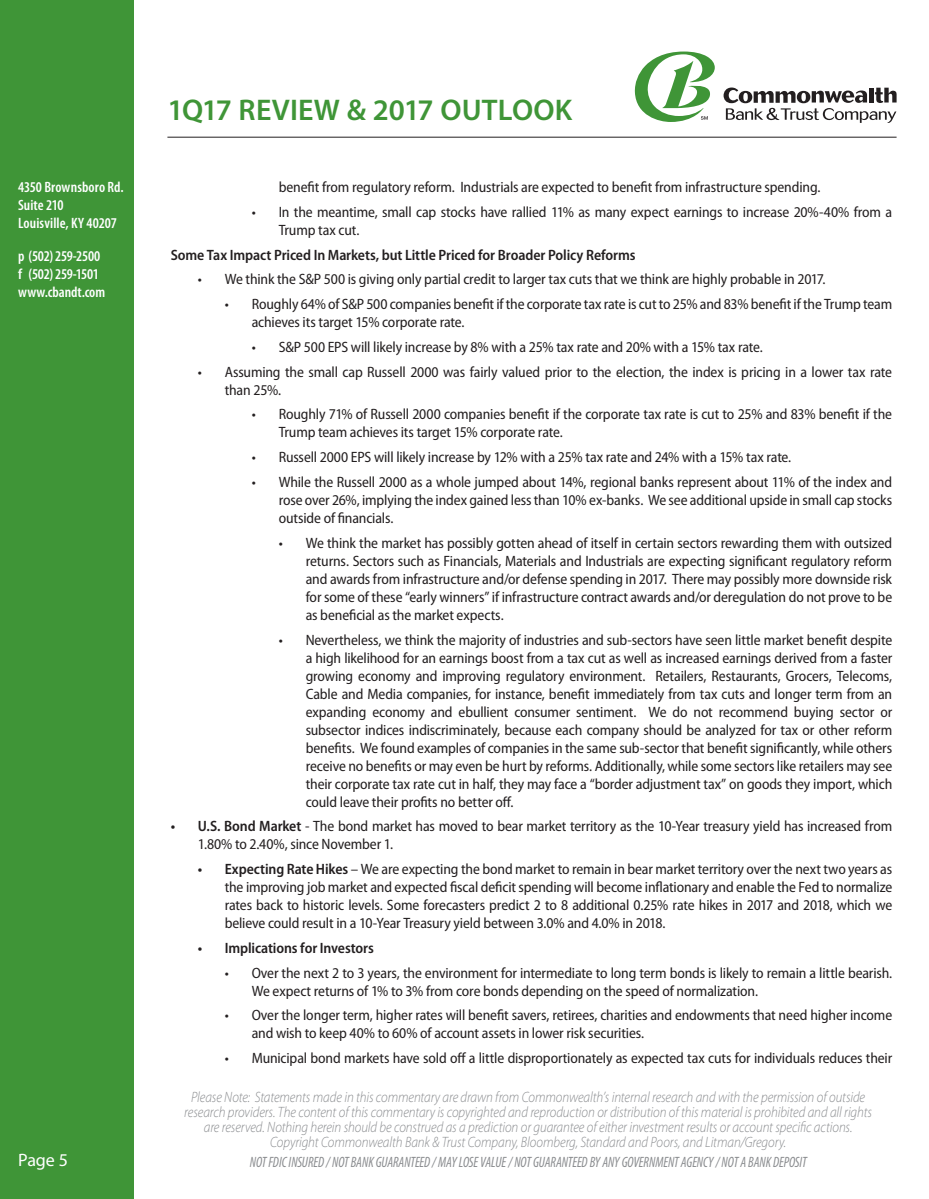
<style>
.page{position:relative;width:929px;height:1199px;background:#fff}
.page>*{position:absolute;margin:0;border:0;box-sizing:border-box;transform-origin:0 0}
.t1{font:600 30px "Myriad Pro";letter-spacing:.005em;color:#3f9537}
.t2{font:18px "Myriad Pro";color:#fff}
.t3{font:semi-condensed 15px/18px "Myriad Pro";letter-spacing:-.01em;color:#231f20}
.t4{font:italic 300 15px/15px "Myriad Pro";letter-spacing:-.005em;color:#8a8c8f;text-align:center;scale:.88 1}
.t5{font:italic condensed 15px "Myriad Pro";letter-spacing:-.01em;color:#8a8c8f;scale:.92 1}
.t6{font:600 semi-condensed 15px "Myriad Pro";letter-spacing:-.005em;color:#231f20}
.t7{font:600 condensed 15px/18px "Myriad Pro";color:#fff}
.s1{font-weight:600}
</style>
<div class="page">
<div style="left:0;top:0;width:134px;height:1199px;background:#3f9537"></div>
<svg style="left:635px;top:52px;width:80px;height:70px"></svg>
<svg style="left:723px;top:88px;width:173px;height:35px"></svg>
<hr style="left:167px;top:137px;width:729px;height:1px;background:#231f20">
<p class="t7" style="left:18px;top:178px;width:107px">4350 Brownsboro Rd.<br>Suite 210<br>Louisville, KY 40207</p>
<p class="t7" style="left:18px;top:248px;width:89px">p (502) 259-2500 f (502) 259-1501 www.cbandt.com</p>
<h1 class="t1" style="left:167px;top:91px;width:406px">1Q17 REVIEW &amp; 2017 OUTLOOK</h1>
<p class="t3" style="left:279px;top:178px;width:543px">benefit from regulatory reform. Industrials are expected to benefit from infrastructure spending.</p>
<p class="t3" style="left:279px;top:203px;width:615px;text-indent:-27px">• In the meantime, small cap stocks have rallied 11% as many expect earnings to increase 20%-40% from a<br>Trump tax cut.</p>
<p class="t6" style="left:171px;top:246px;width:466px">Some Tax Impact Priced In Markets, but Little Priced for Broader Policy Reforms</p>
<p class="t3" style="left:198px;top:271px;width:629px">• We think the S&amp;P 500 is giving only partial credit to larger tax cuts that we think are highly probable in 2017.</p>
<p class="t3" style="left:252px;top:295px;width:642px;text-indent:-27px">• Roughly 64% of S&amp;P 500 companies benefit if the corporate tax rate is cut to 25% and 83% benefit if the Trump team achieves its target 15% corporate rate.</p>
<p class="t3" style="left:252px;top:338px;width:513px">• S&amp;P 500 EPS will likely increase by 8% with a 25% tax rate and 20% with a 15% tax rate.</p>
<p class="t3" style="left:225px;top:363px;width:669px;text-indent:-27px">• Assuming the small cap Russell 2000 was fairly valued prior to the election, the index is pricing in a lower tax rate than 25%.</p>
<p class="t3" style="left:279px;top:406px;width:615px;text-indent:-27px">• Roughly 71% of Russell 2000 companies benefit if the corporate tax rate is cut to 25% and 83% benefit if the<br>Trump team achieves its target 15% corporate rate.</p>
<p class="t3" style="left:252px;top:448px;width:541px">• Russell 2000 EPS will likely increase by 12% with a 25% tax rate and 24% with a 15% tax rate.</p>
<p class="t3" style="left:279px;top:473px;width:615px;text-align:justify;text-indent:-27px">• While the Russell 2000 as a whole jumped about 14%, regional banks represent about 11% of the index and rose over 26%, implying the index gained less than 10% ex-banks. We see additional upside in small cap stocks outside of financials.</p>
<p class="t3" style="left:306px;top:534px;width:588px;text-align:justify;text-indent:-27px">• We think the market has possibly gotten ahead of itself in certain sectors rewarding them with outsized returns. Sectors such as Financials, Materials and Industrials are expecting significant regulatory reform and awards from infrastructure and/or defense spending in 2017. There may possibly more downside risk for some of these “early winners” if infrastructure contract awards and/or deregulation do not prove to be as beneficial as the market expects.</p>
<p class="t3" style="left:306px;top:631px;width:588px;text-align:justify;text-indent:-27px">• Nevertheless, we think the majority of industries and sub-sectors have seen little market benefit despite a high likelihood for an earnings boost from a tax cut as well as increased earnings derived from a faster growing economy and improving regulatory environment. Retailers, Restaurants, Grocers, Telecoms, Cable and Media companies, for instance, benefit immediately from tax cuts and longer term from an expanding economy and ebullient consumer sentiment. We do not recommend buying sector or subsector indices indiscriminately, because each company should be analyzed for tax or other reform benefits. We found examples of companies in the same sub-sector that benefit significantly, while others receive no benefits or may even be hurt by reforms. Additionally, while some sectors like retailers may see their corporate tax rate cut in half, they may face a “border adjustment tax” on goods they import, which could leave their profits no better off.</p>
<p class="t3" style="left:198px;top:817px;width:696px;text-indent:-27px"><span class="s1">• U.S. Bond Market</span> - The bond market has moved to bear market territory as the 10-Year treasury yield has increased from<br>1.80% to 2.40%, since November 1.</p>
<p class="t3" style="left:225px;top:860px;width:669px;text-align:justify;text-indent:-27px"><span class="s1">• Expecting Rate Hikes</span> – We are expecting the bond market to remain in bear market territory over the next two years as the improving job market and expected fiscal deficit spending will become inflationary and enable the Fed to normalize rates back to historic levels. Some forecasters predict 2 to 8 additional 0.25% rate hikes in 2017 and 2018, which we believe could result in a 10-Year Treasury yield between 3.0% and 4.0% in 2018.</p>
<p class="t6" style="left:198px;top:939px;width:178px">• Implications for Investors</p>
<p class="t3" style="left:252px;top:964px;width:642px;text-indent:-27px">• Over the next 2 to 3 years, the environment for intermediate to long term bonds is likely to remain a little bearish.<br>We expect returns of 1% to 3% from core bonds depending on the speed of normalization.</p>
<p class="t3" style="left:252px;top:1006px;width:642px;text-indent:-27px">• Over the longer term, higher rates will benefit savers, retirees, charities and endowments that need higher income and wish to keep 40% to 60% of account assets in lower risk securities.</p>
<p class="t3" style="left:225px;top:1049px;width:669px">• Municipal bond markets have sold off a little disproportionately as expected tax cuts for individuals reduces their</p>
<p class="t4" style="left:184px;top:1089px;width:783px">Please Note: Statements made in this commentary are drawn from Commonwealth’s internal research and with the permission of outside research providers. The content of this commentary is copyrighted and reproduction or distribution of this material is prohibited and all rights are reserved. Nothing herein should be construed as a prediction or guarantee of either investment results or account specific actions.<br>Copyright Commonwealth Bank &amp; Trust Company, Bloomberg, Standard and Poors, and Litman/Gregory.</p>
<p class="t2" style="left:18px;top:1150px;width:51px">Page 5</p>
<p class="t5" style="left:250px;top:1152px;width:607px">NOT FDIC INSURED / NOT BANK GUARANTEED / MAY LOSE VALUE / NOT GUARANTEED BY ANY GOVERNMENT AGENCY / NOT A BANK DEPOSIT</p>
</div>
